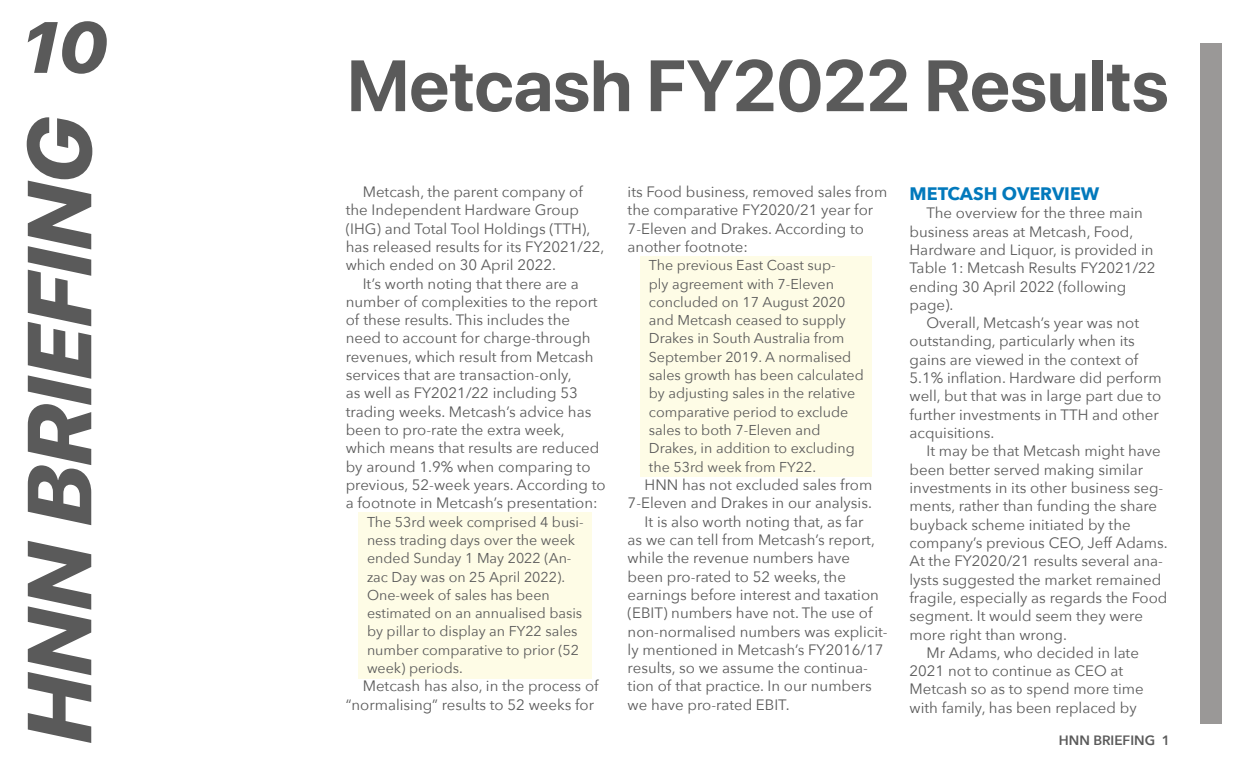
<style>
.page{position:relative;width:1234px;height:766px;background:#fff}
.page>*{position:absolute;margin:0;border:0;box-sizing:border-box;transform-origin:0 0}
.t1{font:italic 800 90px "SF Pro Display";color:#5a5a5a}
.t2{font:700 72px "SF Pro Display";color:#5a5a5a}
.t3{font:italic 800 72px "SF Pro Display";color:#5a5a5a}
.t4{font:700 18px "Avenir Next";color:#0279bc}
.t5{font:15px/18.3px "Avenir Next";color:#5a5a5a}
.t6{font:14.25px/18.3px "Avenir Next";color:#5a5a5a}
.t7{font:600 13.5px "Avenir Next";color:#5a5a5a}
</style>
<div class="page">
<div style="left:1199px;top:43px;width:21px;height:680px;background:#9a9897"></div>
<div style="left:358px;top:512px;width:234px;height:166px;background:#fefce6"></div>
<div style="left:640px;top:256px;width:232px;height:220px;background:#fefce6"></div>
<h2 class="t3" style="left:22px;top:-5px;width:87px">10</h2>
<h1 class="t1" style="left:-6px;top:742px;width:627px;rotate:-90deg">HNN BRIEFING</h1>
<h2 class="t2" style="left:347px;top:44px;width:823px">Metcash FY2022 Results</h2>
<p class="t5" style="left:362px;top:182px;width:221px">Metcash, the parent company of</p>
<p class="t5" style="left:345px;top:200px;width:235px">the Independent Hardware Group</p>
<p class="t5" style="left:345px;top:218px;width:246px">(IHG) and Total Tool Holdings (TTH),</p>
<p class="t5" style="left:345px;top:237px;width:260px">has released results for its FY2021/22,</p>
<p class="t5" style="left:345px;top:255px;width:212px">which ended on 30 April 2022.</p>
<p class="t5" style="left:362px;top:273px;width:218px">It’s worth noting that there are a</p>
<p class="t5" style="left:345px;top:292px;width:253px">number of complexities to the report</p>
<p class="t5" style="left:345px;top:310px;width:226px">of these results. This includes the</p>
<p class="t5" style="left:345px;top:328px;width:246px">need to account for charge-through</p>
<p class="t5" style="left:345px;top:346px;width:249px">revenues, which result from Metcash</p>
<p class="t5" style="left:345px;top:365px;width:227px">services that are transaction-only,</p>
<p class="t5" style="left:345px;top:383px;width:233px">as well as FY2021/22 including 53</p>
<p class="t5" style="left:345px;top:401px;width:247px">trading weeks. Metcash’s advice has</p>
<p class="t5" style="left:345px;top:420px;width:220px">been to pro-rate the extra week,</p>
<p class="t5" style="left:345px;top:438px;width:255px">which means that results are reduced</p>
<p class="t5" style="left:345px;top:456px;width:246px">by around 1.9% when comparing to</p>
<p class="t5" style="left:345px;top:475px;width:261px">previous, 52-week years. According to</p>
<p class="t5" style="left:345px;top:493px;width:253px">a footnote in Metcash’s presentation:</p>
<p class="t6" style="left:367px;top:511px;width:218px">The 53rd week comprised 4 busi&shy;ness trading days over the week ended Sunday 1 May 2022 (An&shy;zac Day was on 25 April 2022).<br>One-week of sales has been estimated on an annualised basis by pillar to display an FY22 sales number comparative to prior (52 week) periods.</p>
<p class="t5" style="left:345px;top:676px;width:254px;text-indent:17px">Metcash has also, in the process of “normalising” results to 52 weeks for</p>
<p class="t5" style="left:627px;top:182px;width:261px">its Food business, removed sales from the comparative FY2020/21 year for<br>7-Eleven and Drakes. According to another footnote:</p>
<p class="t6" style="left:648px;top:255px;width:216px">The previous East Coast sup-<br>ply agreement with 7-Eleven concluded on 17 August 2020 and Metcash ceased to supply<br>Drakes in South Australia from<br>September 2019. A normalised sales growth has been calculated by adjusting sales in the relative comparative period to exclude sales to both 7-Eleven and<br>Drakes, in addition to excluding the 53rd week from FY22.</p>
<p class="t5" style="left:644px;top:475px;width:229px">HNN has not excluded sales from</p>
<p class="t5" style="left:627px;top:493px;width:246px">7-Eleven and Drakes in our analysis.</p>
<p class="t5" style="left:644px;top:511px;width:220px">It is also worth noting that, as far</p>
<p class="t5" style="left:627px;top:529px;width:249px">as we can tell from Metcash’s report,</p>
<p class="t5" style="left:627px;top:548px;width:224px">while the revenue numbers have</p>
<p class="t5" style="left:627px;top:566px;width:220px">been pro-rated to 52 weeks, the</p>
<p class="t5" style="left:627px;top:584px;width:253px">earnings before interest and taxation</p>
<p class="t5" style="left:627px;top:603px;width:246px">(EBIT) numbers have not. The use of</p>
<p class="t5" style="left:627px;top:621px;width:261px">non-normalised numbers was explicit-</p>
<p class="t5" style="left:627px;top:639px;width:257px">ly mentioned in Metcash’s FY2016/17</p>
<p class="t5" style="left:627px;top:658px;width:242px">results, so we assume the continua-</p>
<p class="t5" style="left:627px;top:676px;width:246px">tion of that practice. In our numbers</p>
<p class="t5" style="left:627px;top:694px;width:163px">we have pro-rated EBIT.</p>
<p class="t4" style="left:909px;top:178px;width:191px">METCASH OVERVIEW</p>
<p class="t5" style="left:909px;top:203px;width:247px;text-indent:17px">The overview for the three main business areas at Metcash, Food,<br>Hardware and Liquor, is provided in<br>Table 1: Metcash Results FY2021/22 ending 30 April 2022 (following page).</p>
<p class="t5" style="left:909px;top:313px;width:254px;text-indent:17px">Overall, Metcash’s year was not outstanding, particularly when its gains are viewed in the context of<br>5.1% inflation. Hardware did perform well, but that was in large part due to further investments in TTH and other acquisitions.</p>
<p class="t5" style="left:926px;top:441px;width:236px">It may be that Metcash might have</p>
<p class="t5" style="left:909px;top:459px;width:235px">been better served making similar</p>
<p class="t5" style="left:909px;top:478px;width:255px">investments in its other business seg-</p>
<p class="t5" style="left:909px;top:496px;width:249px">ments, rather than funding the share</p>
<p class="t5" style="left:909px;top:514px;width:223px">buyback scheme initiated by the</p>
<p class="t5" style="left:909px;top:532px;width:260px">company’s previous CEO, Jeff Adams.</p>
<p class="t5" style="left:909px;top:551px;width:255px">At the FY2020/21 results several ana-</p>
<p class="t5" style="left:909px;top:569px;width:253px">lysts suggested the market remained</p>
<p class="t5" style="left:909px;top:587px;width:259px">fragile, especially as regards the Food</p>
<p class="t5" style="left:909px;top:606px;width:235px">segment. It would seem they were</p>
<p class="t5" style="left:909px;top:624px;width:159px">more right than wrong.</p>
<p class="t5" style="left:926px;top:642px;width:214px">Mr Adams, who decided in late</p>
<p class="t5" style="left:909px;top:661px;width:215px">2021 not to continue as CEO at</p>
<p class="t5" style="left:909px;top:679px;width:235px">Metcash so as to spend more time</p>
<p class="t5" style="left:909px;top:697px;width:229px">with family, has been replaced by</p>
<p class="t7" style="left:1058px;top:728px;width:113px">HNN BRIEFING 1</p>
</div>
